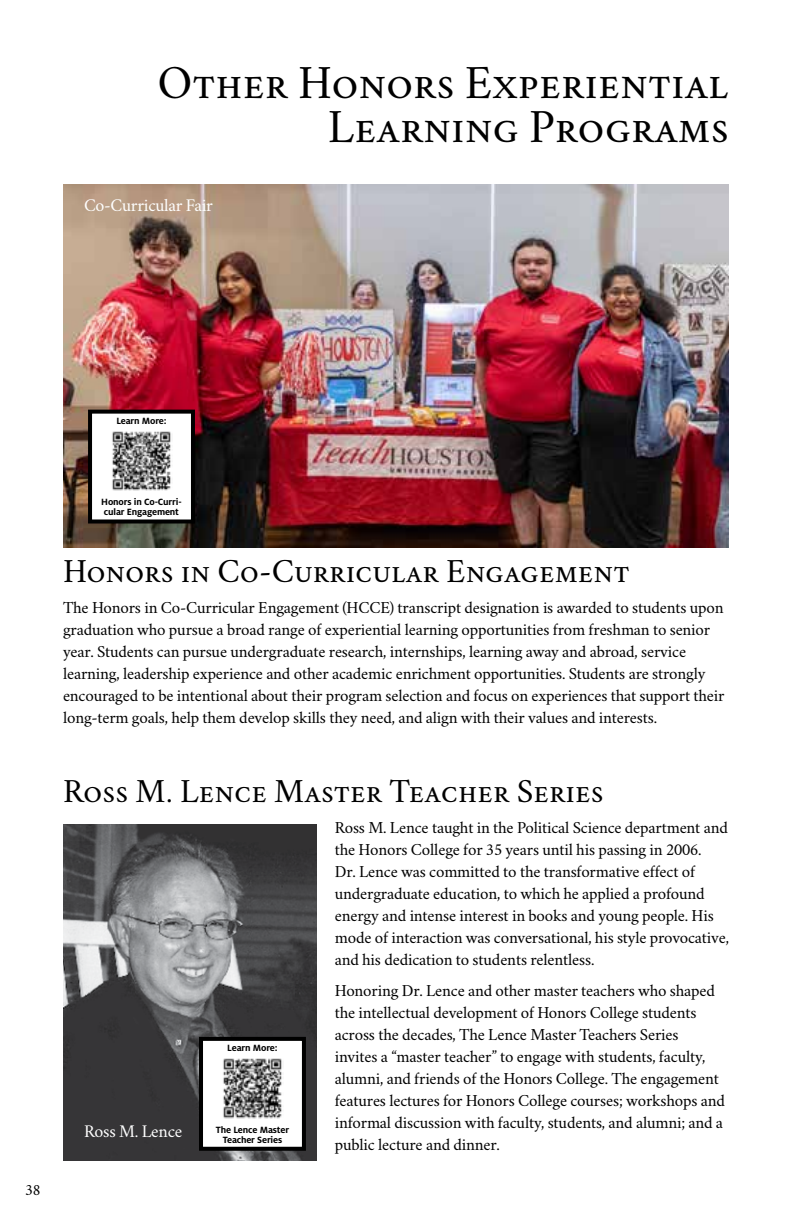
<style>
.page{position:relative;width:792px;height:1224px;background:#fff}
.page>*{position:absolute;margin:0;border:0;box-sizing:border-box;transform-origin:0 0}
.t1{font:48px/44px "Crimson";color:#000;text-align:right}
.t2{font:34px "Crimson";color:#000}
.t3{font:18px "Crimson";letter-spacing:-.015em;color:#fff}
.t4{font:17px/22px "Crimson";letter-spacing:-.01em;color:#000}
.t5{font:16px "Crimson";color:#000}
.t6{font:700 10px/10px "Milo OT";letter-spacing:-.015em;color:#000}
</style>
<div class="page">
<img style="left:63px;top:184px;width:666px;height:364px">
<img style="left:63px;top:825px;width:254px;height:336px">
<div style="left:90px;top:412px;width:103px;height:110px;background:#fff"></div>
<div style="left:88px;top:410px;width:107px;height:114px;border:4px solid #000"></div>
<img style="left:112px;top:431px;width:59px;height:60px">
<div style="left:201px;top:1039px;width:103px;height:110px;background:#fff"></div>
<div style="left:199px;top:1037px;width:107px;height:114px;border:4px solid #000"></div>
<img style="left:223px;top:1058px;width:59px;height:61px">
<h1 class="t1" style="left:157px;top:54px;width:573px">Other Honors Experiential<br>Learning Programs</h1>
<p class="t3" style="left:84px;top:191px;width:130px">Co-Curricular Fair</p>
<p class="t6" style="left:116px;top:416px;width:52px">Learn More:</p>
<p class="t5" style="left:25px;top:1177px;width:17px">38</p>
<p class="t6" style="left:101px;top:497px;width:82px">Honors in Co-Curri&shy;cular Engagement</p>
<h2 class="t2" style="left:63px;top:543px;width:568px">Honors in Co-Curricular Engagement</h2>
<p class="t4" style="left:63px;top:594px;width:663px">The Honors in Co-Curricular Engagement (HCCE) transcript designation is awarded to students upon graduation who pursue a broad range of experiential learning opportunities from freshman to senior year. Students can pursue undergraduate research, internships, learning away and abroad, service learning, leadership experience and other academic enrichment opportunities. Students are strongly encouraged to be intentional about their program selection and focus on experiences that support their long-term goals, help them develop skills they need, and align with their values and interests.</p>
<h2 class="t2" style="left:63px;top:764px;width:542px">Ross M. Lence Master Teacher Series</h2>
<p class="t4" style="left:335px;top:814px;width:396px">Ross M. Lence taught in the Political Science department and the Honors College for 35 years until his passing in 2006.<br>Dr. Lence was committed to the transformative effect of undergraduate education, to which he applied a profound energy and intense interest in books and young people. His mode of interaction was conversational, his style provocative, and his dedication to students relentless.</p>
<p class="t4" style="left:335px;top:977px;width:392px">Honoring Dr. Lence and other master teachers who shaped the intellectual development of Honors College students across the decades, The Lence Master Teachers Series invites a “master teacher” to engage with students, faculty, alumni, and friends of the Honors College. The engagement features lectures for Honors College courses; workshops and informal discussion with faculty, students, and alumni; and a public lecture and dinner.</p>
<p class="t6" style="left:227px;top:1043px;width:52px">Learn More:</p>
<p class="t3" style="left:84px;top:1117px;width:100px">Ross M. Lence</p>
<p class="t6" style="left:216px;top:1125px;width:75px;text-align:center">The Lence Master<br>Teacher Series</p>
</div>
